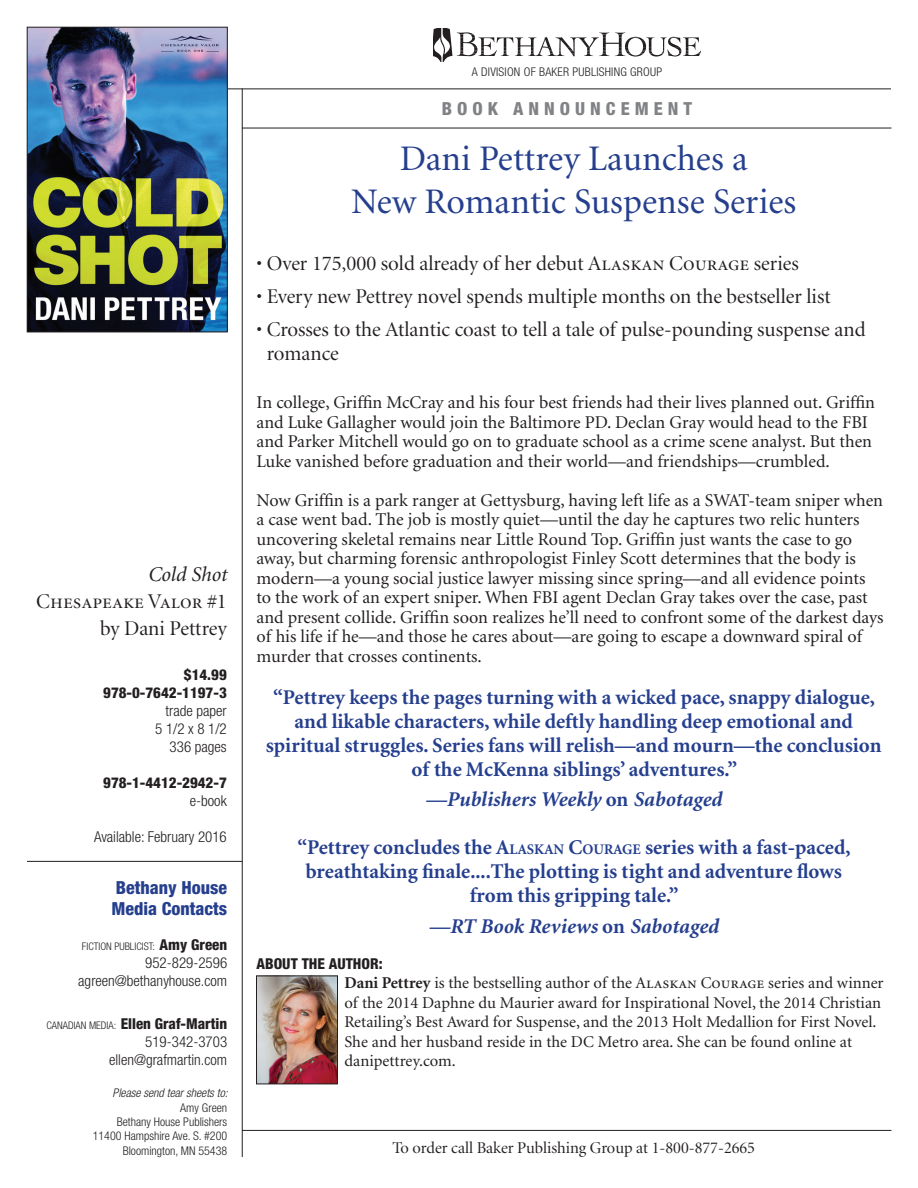
<style>
.page{position:relative;width:918px;height:1188px;background:#fff}
.page>*{position:absolute;margin:0;border:0;box-sizing:border-box;transform-origin:0 0}
.Head_1{font:36px "Minion";color:#253f8e}
.t1{font:700 21px/24px "Minion";color:#253f8e;text-align:center}
.Bullet_Points{font:21px/24px "Minion Display";color:#231f20}
.Quote_Author{font:italic 700 21px "Minion";color:#253f8e}
.Book_ID{font:21px "Minion Display Regular SC";color:#231f20}
.Book_ID-2{font:21px "Minion Display";color:#231f20}
.Book_ID-3{font:italic 21px "Minion";letter-spacing:-.005em;color:#231f20}
.Body_text{font:18px/19.5px "Minion";color:#231f20}
.t2{font:800 condensed 18px "Helvetica Neue";color:#253f8e}
.t3{font:800 condensed 18px "Helvetica Neue";letter-spacing:.28em;color:#808285}
.About_the_Author_Tex{font:16.5px/19.5px "Minion";color:#231f20}
.t4{font:16.5px "Minion Display";color:#231f20}
.Book_ID-4{font:300 condensed 15px "Helvetica Neue";color:#231f20}
.Book_ID-5{font:800 condensed 15px "Helvetica Neue";color:#231f20}
.About_the_Author_Hea{font:800 condensed 15px "Helvetica Neue";color:#231f20}
.t5{font:300 condensed 12px "Helvetica Neue";color:#231f20}
.t6{font:300 condensed 12px "Helvetica Neue";letter-spacing:.02em;color:#231f20}
.t7{font:italic 300 condensed 12px "Helvetica Neue";color:#231f20}
.t8{font:300 condensed 10.5px "Helvetica Neue";color:#231f20}
.s1{font-family:"Minion Display"}
.s2{font-weight:800;font-size:15px}
.s3{font-weight:300;font-size:10.5px}
.s4{font-family:"Minion Display Regular SC"}
.s5{font-style:normal}
.s6{font-style:inherit}
.s7{font-size:14.7px}
.s8{font-weight:700}
.s9{font-family:"Minion Regular SC"}
</style>
<div class="page">
<svg style="left:434px;top:28px;width:266px;height:34px"></svg>
<hr style="left:242px;top:1130px;width:649px;height:1px;background:#231f20">
<hr style="left:27px;top:861px;width:215px;height:1px;background:#231f20">
<hr style="left:242px;top:89px;width:1px;height:1068px;background:#231f20">
<hr style="left:242px;top:128px;width:649px;height:1px;background:#231f20">
<hr style="left:27px;top:89px;width:864px;height:1px;background:#231f20">
<img style="left:258px;top:978px;width:78px;height:104px">
<div style="left:256px;top:976px;width:82px;height:108px;border:1px solid #231f20"></div>
<img style="left:29px;top:29px;width:196px;height:301px">
<div style="left:27px;top:27px;width:200px;height:305px;border:1px solid #231f20"></div>
<p class="Book_ID-3" style="left:148px;top:564px;width:81px">Cold Shot</p>
<p class="Book_ID" style="left:36px;top:591px;width:192px">Chesapeake Valor <span class="s1">#1</span></p>
<p class="Book_ID-2" style="left:100px;top:618px;width:128px">by Dani Pettrey</p>
<p class="Book_ID-5" style="left:184px;top:665px;width:44px">$14.99</p>
<p class="Book_ID-5" style="left:103px;top:683px;width:125px">978-0-7642-1197-3</p>
<p class="Book_ID-4" style="left:166px;top:702px;width:63px">trade paper</p>
<p class="Book_ID-4" style="left:155px;top:720px;width:73px">5 1/2 x 8 1/2</p>
<p class="Book_ID-4" style="left:170px;top:738px;width:59px">336 pages</p>
<p class="Book_ID-5" style="left:103px;top:773px;width:125px">978-1-4412-2942-7</p>
<p class="Book_ID-4" style="left:190px;top:792px;width:38px">e-book</p>
<p class="Book_ID-4" style="left:94px;top:828px;width:134px">Available: February 2016</p>
<p class="t2" style="left:116px;top:876px;width:113px">Bethany House</p>
<p class="t2" style="left:112px;top:898px;width:117px">Media Contacts</p>
<p class="t8" style="left:82px;top:940px;width:147px">FICTION PUBLICIST: <span class="s2">Amy Green</span></p>
<p class="Book_ID-4" style="left:145px;top:954px;width:83px">952-829-2596</p>
<p class="Book_ID-4" style="left:78px;top:972px;width:151px">agreen@bethanyhouse.com</p>
<p class="Book_ID-5" style="left:46px;top:1014px;width:182px"><span class="s3">CANADIAN MEDIA:</span> Ellen Graf-Martin</p>
<p class="Book_ID-4" style="left:145px;top:1033px;width:83px">519-342-3703</p>
<p class="Book_ID-4" style="left:109px;top:1051px;width:120px">ellen@grafmartin.com</p>
<p class="t7" style="left:113px;top:1086px;width:117px">Please send tear sheets to:</p>
<p class="t5" style="left:180px;top:1100px;width:48px">Amy Green</p>
<p class="t5" style="left:117px;top:1115px;width:112px">Bethany House Publishers</p>
<p class="t5" style="left:93px;top:1129px;width:136px">11400 Hampshire Ave. S. #200</p>
<p class="t5" style="left:123px;top:1144px;width:106px">Bloomington, MN 55438</p>
<p class="t6" style="left:472px;top:65px;width:192px">A DIVISION OF BAKER PUBLISHING GROUP</p>
<p class="t3" style="left:442px;top:97px;width:252px">BOOK ANNOUNCEMENT</p>
<p class="Head_1" style="left:400px;top:141px;width:350px">Dani Pettrey Launches a</p>
<p class="Head_1" style="left:351px;top:184px;width:447px">New Romantic Suspense Series</p>
<p class="Bullet_Points" style="left:256px;top:252px;width:544px">• Over 175,000 sold already of her debut <span class="s4">Alaskan Courage</span> series</p>
<p class="Bullet_Points" style="left:256px;top:285px;width:576px">• Every new Pettrey novel spends multiple months on the bestseller list</p>
<p class="Bullet_Points" style="left:267px;top:318px;width:600px;text-indent:-10px">• Crosses to the Atlantic coast to tell a tale of pulse-pounding suspense and romance</p>
<p class="Body_text" style="left:256px;top:393px;width:620px">In college, Griffin McCray and his four best friends had their lives planned out. Griffin and Luke Gallagher would join the Baltimore PD. Declan Gray would head to the FBI and Parker Mitchell would go on to graduate school as a crime scene analyst. But then Luke vanished before graduation and their world—and friendships—crumbled.</p>
<p class="Body_text" style="left:256px;top:491px;width:628px">Now Griffin is a park ranger at Gettysburg, having left life as a SWAT-team sniper when</p>
<p class="Body_text" style="left:256px;top:510px;width:628px">a case went bad. The job is mostly quiet—until the day he captures two relic hunters uncovering skeletal remains near Little Round Top. Griffin just wants the case to go away, but charming forensic anthropologist Finley Scott determines that the body is modern—a young social justice lawyer missing since spring—and all evidence points to the work of an expert sniper. When FBI agent Declan Gray takes over the case, past and present collide. Griffin soon realizes he’ll need to confront some of the darkest days of his life if he—and those he cares about—are going to escape a downward spiral of murder that crosses continents.</p>
<p class="t1" style="left:266px;top:686px;width:617px">“Pettrey keeps the pages turning with a wicked pace, snappy dialogue, and likable characters, while deftly handling deep emotional and spiritual struggles. Series fans will relish—and mourn—the conclusion of the McKenna siblings’ adventures.”</p>
<p class="Quote_Author" style="left:425px;top:789px;width:298px">—Publishers Weekly <span class="s5">on</span> Sabotaged</p>
<p class="t1" style="left:297px;top:836px;width:555px">“Pettrey concludes the <span class="s6">A</span><span class="s7">LASKAN</span> <span class="s6">C</span><span class="s7">OURAGE</span> series with a fast-paced, breathtaking finale....The plotting is tight and adventure flows from this gripping tale.”</p>
<p class="Quote_Author" style="left:429px;top:916px;width:291px">—RT Book Reviews <span class="s5">on</span> Sabotaged</p>
<p class="About_the_Author_Hea" style="left:256px;top:954px;width:128px">ABOUT THE AUTHOR:</p>
<p class="About_the_Author_Tex" style="left:344px;top:974px;width:541px"><span class="s8">Dani Pettrey</span> is the bestselling author of the <span class="s9">Alaskan Courage</span> series and winner of the 2014 Daphne du Maurier award for Inspirational Novel, the 2014 Christian Retailing’s Best Award for Suspense, and the 2013 Holt Medallion for First Novel.<br>She and her husband reside in the DC Metro area. She can be found online at danipettrey.com.</p>
<p class="t4" style="left:392px;top:1140px;width:364px">To order call Baker Publishing Group at 1-800-877-2665</p>
</div>
